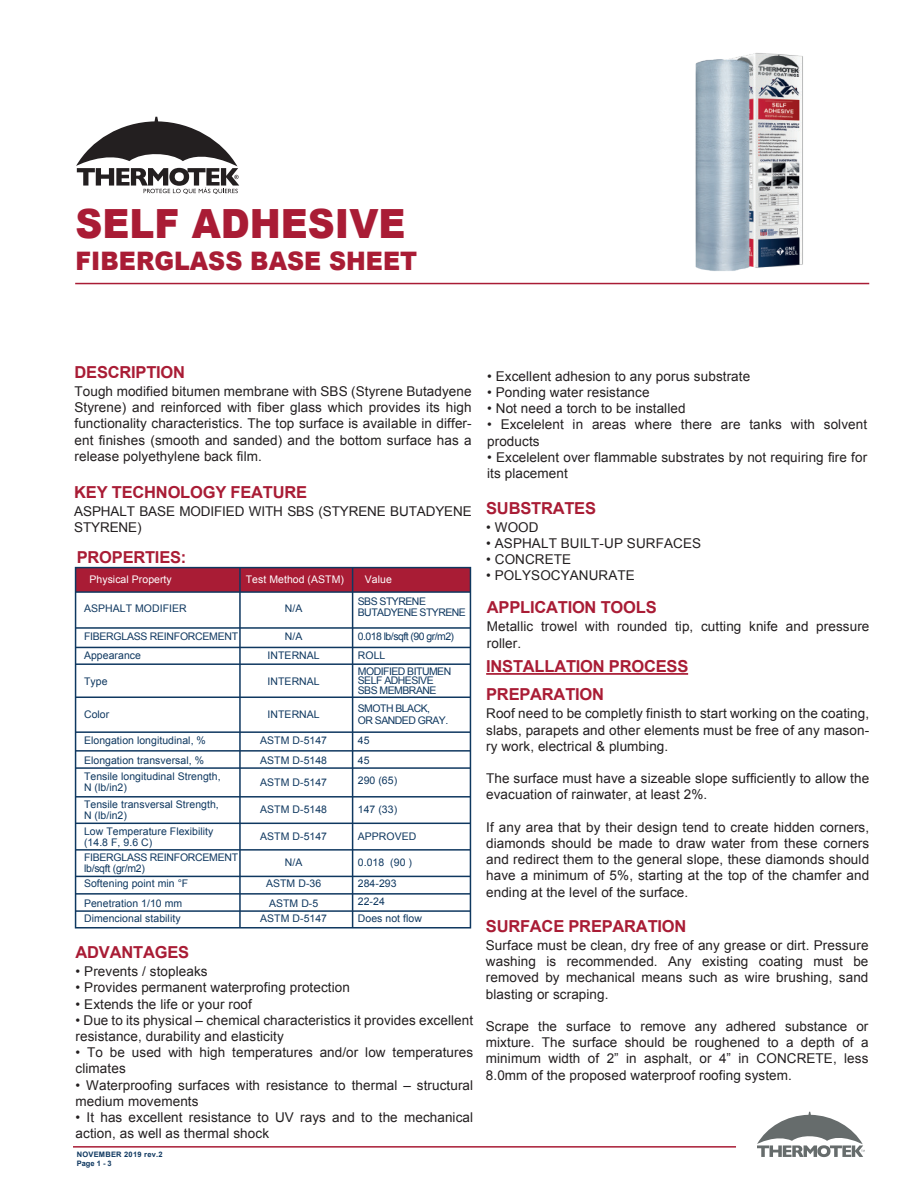
<style>
.page{position:relative;width:918px;height:1188px;background:#fff}
.page>*{position:absolute;margin:0;border:0;box-sizing:border-box;transform-origin:0 0}
.t1{font:900 40.2px "Arial";color:#a91c35;scale:.93 1}
.t2{font:900 25.5px "Arial";color:#a91c35;scale:.93 1}
.t3{font:700 16.5px "Arial";letter-spacing:-.015em;color:#a91c35}
.t4{font:13.5px/16.2px "Arial";letter-spacing:.005em;color:#231f20}
.t5{font:10.5px/19.2px "Arial";letter-spacing:.005em;color:#0f3860}
.t6{font:10.5px/9.3px "Arial";letter-spacing:-.05em;color:#0f3860}
.t7{font:10.5px/10.8px "Arial";letter-spacing:-.025em;color:#0f3860}
.t8{font:10.5px "Arial";letter-spacing:.005em;color:#fff}
.t9{font:700 7.5px/9px "Arial";letter-spacing:.03em;color:#0f3860}
</style>
<div class="page">
<img style="left:695px;top:53px;width:108px;height:218px">
<hr style="left:486px;top:673px;width:202px;height:2px;background:#a91c35">
<div style="left:76px;top:568px;width:394px;height:24px;background:#a91c35"></div>
<div style="left:75px;top:567px;width:396px;height:362px;border:2px solid #0f3860"></div>
<hr style="left:239px;top:568px;width:2px;height:360px;background:#0f3860">
<hr style="left:352px;top:568px;width:1px;height:360px;background:#0f3860">
<hr style="left:76px;top:750px;width:394px;height:2px;background:#0f3860">
<hr style="left:76px;top:767px;width:394px;height:2px;background:#0f3860">
<hr style="left:76px;top:591px;width:394px;height:2px;background:#0f3860">
<hr style="left:76px;top:893px;width:394px;height:2px;background:#0f3860">
<hr style="left:76px;top:910px;width:394px;height:2px;background:#0f3860">
<hr style="left:76px;top:849px;width:394px;height:2px;background:#0f3860">
<hr style="left:76px;top:796px;width:394px;height:2px;background:#0f3860">
<hr style="left:76px;top:876px;width:394px;height:1px;background:#0f3860">
<hr style="left:76px;top:823px;width:394px;height:1px;background:#0f3860">
<hr style="left:76px;top:627px;width:394px;height:2px;background:#0f3860">
<hr style="left:76px;top:647px;width:394px;height:1px;background:#0f3860">
<hr style="left:76px;top:663px;width:394px;height:2px;background:#0f3860">
<hr style="left:76px;top:697px;width:394px;height:1px;background:#0f3860">
<hr style="left:76px;top:731px;width:394px;height:2px;background:#0f3860">
<hr style="left:73px;top:1146px;width:663px;height:2px;background:#a91c35">
<svg style="left:757px;top:1112px;width:108px;height:45px"></svg>
<hr style="left:75px;top:283px;width:794px;height:1px;background:#a91c35">
<svg style="left:76px;top:117px;width:163px;height:77px"></svg>
<h1 class="t1" style="left:76px;top:194px;width:356px">SELF ADHESIVE</h1>
<h2 class="t2" style="left:76px;top:243px;width:369px">FIBERGLASS BASE SHEET</h2>
<p class="t3" style="left:75px;top:361px;width:112px">DESCRIPTION</p>
<p class="t4" style="left:75px;top:383px;width:399px;text-align:justify">Tough modified bitumen membrane with SBS (Styrene Butadyene Styrene) and reinforced with fiber glass which provides its high functionality characteristics. The top surface is available in differ&shy;ent finishes (smooth and sanded) and the bottom surface has a release polyethylene back film.</p>
<p class="t3" style="left:74px;top:481px;width:234px">KEY TECHNOLOGY FEATURE</p>
<p class="t4" style="left:74px;top:503px;width:399px">ASPHALT BASE MODIFIED WITH SBS (STYRENE BUTADYENE<br>STYRENE)</p>
<p class="t3" style="left:77px;top:546px;width:111px">PROPERTIES:</p>
<p class="t8" style="left:89px;top:572px;width:84px">Physical Property</p>
<p class="t8" style="left:246px;top:572px;width:100px">Test Method (ASTM)</p>
<p class="t8" style="left:365px;top:572px;width:29px">Value</p>
<p class="t5" style="left:84px;top:599px;width:104px">ASPHALT MODIFIER</p>
<p class="t7" style="left:84px;top:631px;width:156px">FIBERGLASS REINFORCEMENT</p>
<p class="t5" style="left:84px;top:646px;width:58px">Appearance</p>
<p class="t5" style="left:84px;top:672px;width:25px">Type</p>
<p class="t5" style="left:84px;top:705px;width:27px">Color</p>
<p class="t5" style="left:84px;top:731px;width:123px">Elongation longitudinal, %<br>Elongation transversal, %</p>
<p class="t5" style="left:84px;top:771px;width:138px;line-height:10.8px">Tensile longitudinal Strength,<br>N (lb/in2)</p>
<p class="t5" style="left:84px;top:799px;width:136px;line-height:10.8px">Tensile transversal Strength,<br>N (lb/in2)</p>
<p class="t5" style="left:84px;top:826px;width:131px;line-height:10.8px">Low Temperature Flexibility (14.8 F, 9.6 C)</p>
<p class="t7" style="left:84px;top:852px;width:156px">FIBERGLASS REINFORCEMENT lb/sqft (gr/m2)</p>
<p class="t5" style="left:84px;top:874px;width:106px">Softening point min °F<br>Penetration 1/10 mm</p>
<p class="t5" style="left:84px;top:909px;width:98px">Dimencional stability</p>
<p class="t3" style="left:76px;top:941px;width:115px">ADVANTAGES</p>
<p class="t5" style="left:285px;top:599px;width:19px">N/A</p>
<p class="t5" style="left:285px;top:627px;width:19px">N/A</p>
<p class="t6" style="left:358px;top:596px;width:110px;line-height:10.8px">SBS STYRENE<br>BUTADYENE STYRENE</p>
<p class="t6" style="left:358px;top:632px;width:98px">0.018 lb/sqft (90 gr/m2)</p>
<p class="t5" style="left:358px;top:646px;width:29px">ROLL</p>
<p class="t5" style="left:268px;top:646px;width:54px">INTERNAL</p>
<p class="t5" style="left:268px;top:672px;width:54px">INTERNAL</p>
<p class="t5" style="left:268px;top:705px;width:54px">INTERNAL</p>
<p class="t5" style="left:260px;top:731px;width:68px">ASTM D-5147</p>
<p class="t5" style="left:358px;top:731px;width:13px">45<br>45</p>
<p class="t5" style="left:358px;top:771px;width:41px">290 (65)</p>
<p class="t5" style="left:358px;top:800px;width:41px">147 (33)</p>
<p class="t5" style="left:358px;top:827px;width:60px">APPROVED</p>
<p class="t5" style="left:358px;top:852px;width:56px;line-height:21.3px">0.018 (90 )<br>284-293</p>
<p class="t5" style="left:358px;top:893px;width:66px;line-height:17px">22-24<br>Does not flow</p>
<p class="t6" style="left:358px;top:667px;width:95px">MODIFIED BITUMEN<br>SELF ADHESIVE<br>SBS MEMBRANE</p>
<p class="t6" style="left:358px;top:702px;width:92px;line-height:12px">SMOTH BLACK,<br>OR SANDED GRAY.</p>
<p class="t5" style="left:260px;top:749px;width:68px;line-height:22.8px">ASTM D-5148<br>ASTM D-5147</p>
<p class="t5" style="left:260px;top:800px;width:68px">ASTM D-5148</p>
<p class="t5" style="left:260px;top:827px;width:68px">ASTM D-5147</p>
<p class="t5" style="left:266px;top:874px;width:57px">ASTM D-36<br>ASTM D-5</p>
<p class="t5" style="left:260px;top:909px;width:68px">ASTM D-5147</p>
<p class="t5" style="left:285px;top:853px;width:19px">N/A</p>
<p class="t4" style="left:76px;top:964px;width:134px">• Prevents / stopleaks</p>
<p class="t4" style="left:76px;top:980px;width:276px">• Provides permanent waterprofing protection</p>
<p class="t4" style="left:76px;top:996px;width:178px">• Extends the life or your roof</p>
<p class="t4" style="left:76px;top:1012px;width:399px">• Due to its physical – chemical characteristics it provides excellent resistance, durability and elasticity</p>
<p class="t4" style="left:76px;top:1045px;width:399px">• To be used with high temperatures and/or low temperatures climates</p>
<p class="t4" style="left:76px;top:1077px;width:399px">• Waterproofing surfaces with resistance to thermal – structural medium movements</p>
<p class="t4" style="left:76px;top:1109px;width:399px">• It has excellent resistance to UV rays and to the mechanical action, as well as thermal shock</p>
<p class="t9" style="left:77px;top:1150px;width:87px">NOVEMBER 2019 rev.2<br>Page 1 - 3</p>
<p class="t4" style="left:487px;top:368px;width:265px">• Excellent adhesion to any porus substrate</p>
<p class="t4" style="left:487px;top:384px;width:164px">• Ponding water resistance</p>
<p class="t4" style="left:487px;top:400px;width:200px">• Not need a torch to be installed</p>
<p class="t4" style="left:487px;top:417px;width:382px">• Excelelent in areas where there are tanks with solvent products</p>
<p class="t4" style="left:487px;top:449px;width:382px">• Excelelent over flammable substrates by not requiring fire for its placement</p>
<p class="t3" style="left:486px;top:497px;width:111px">SUBSTRATES</p>
<p class="t4" style="left:486px;top:519px;width:54px">• WOOD</p>
<p class="t4" style="left:486px;top:535px;width:216px">• ASPHALT BUILT-UP SURFACES</p>
<p class="t4" style="left:486px;top:552px;width:87px">• CONCRETE</p>
<p class="t4" style="left:486px;top:568px;width:150px">• POLYSOCYANURATE</p>
<p class="t3" style="left:487px;top:597px;width:171px">APPLICATION TOOLS</p>
<p class="t4" style="left:487px;top:619px;width:384px">Metallic trowel with rounded tip, cutting knife and pressure roller.</p>
<p class="t3" style="left:486px;top:656px;width:204px">INSTALLATION PROCESS</p>
<p class="t3" style="left:486px;top:684px;width:119px">PREPARATION</p>
<p class="t4" style="left:486px;top:706px;width:385px;text-align:justify">Roof need to be completly finisth to start working on the coating, slabs, parapets and other elements must be free of any mason&shy;ry work, electrical &amp; plumbing.</p>
<p class="t4" style="left:486px;top:771px;width:385px">The surface must have a sizeable slope sufficiently to allow the evacuation of rainwater, at least 2%.</p>
<p class="t4" style="left:486px;top:819px;width:385px;text-align:justify">If any area that by their design tend to create hidden corners, diamonds should be made to draw water from these corners and redirect them to the general slope, these diamonds should have a minimum of 5%, starting at the top of the chamfer and ending at the level of the surface.</p>
<p class="t3" style="left:486px;top:915px;width:202px">SURFACE PREPARATION</p>
<p class="t4" style="left:486px;top:937px;width:384px;text-align:justify">Surface must be clean, dry free of any grease or dirt. Pressure washing is recommended. Any existing coating must be removed by mechanical means such as wire brushing, sand blasting or scraping.</p>
<p class="t4" style="left:486px;top:1018px;width:384px;text-align:justify">Scrape the surface to remove any adhered substance or mixture. The surface should be roughened to a depth of a minimum width of 2” in asphalt, or 4” in CONCRETE, less 8.0mm of the proposed waterproof roofing system.</p>
</div>
